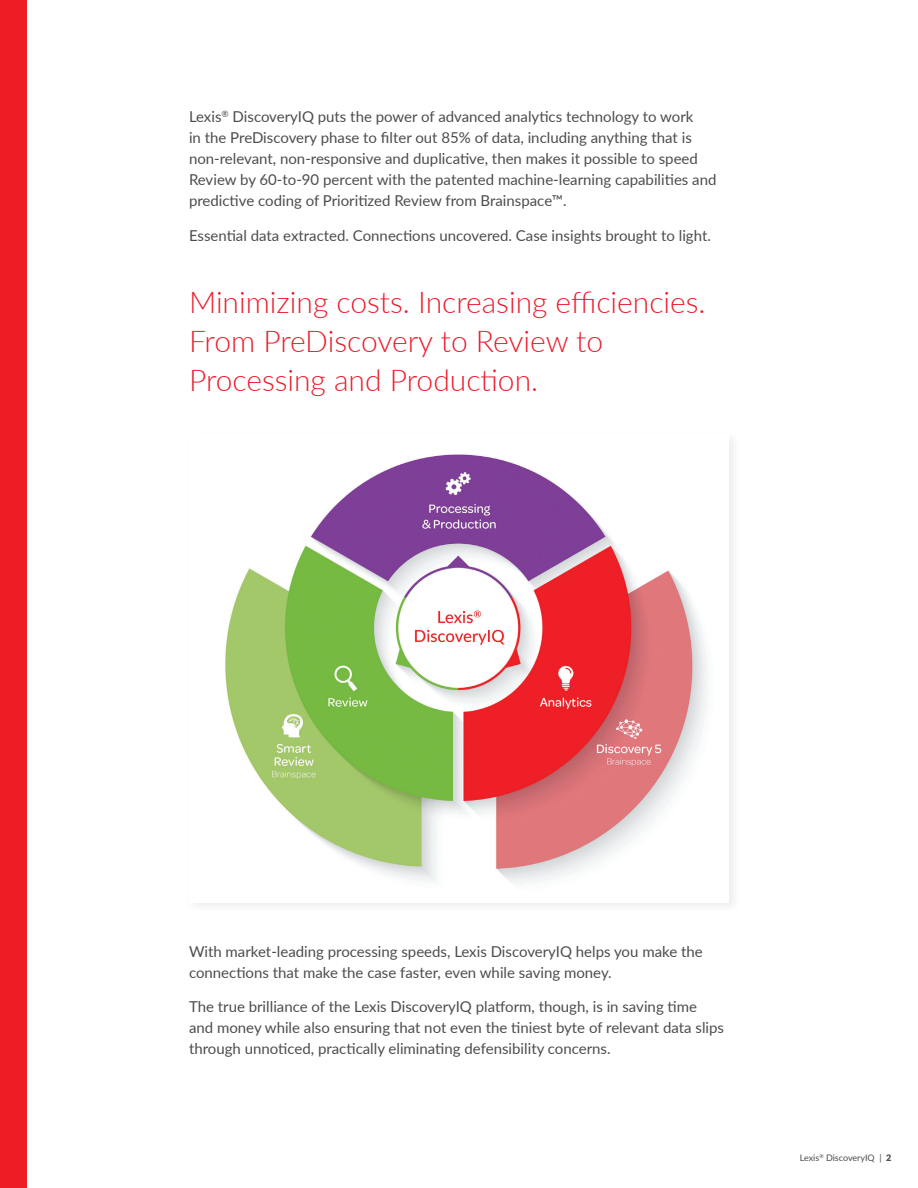
<style>
.page{position:relative;width:918px;height:1188px;background:#fff}
.page>*{position:absolute;margin:0;border:0;box-sizing:border-box;transform-origin:0 0}
.Red_Headers{font:300 30px/39px "Lato";color:#eb1c2b}
.body_copy{font:15px/21px "Lato";color:#4b4c4d}
.t1{font:9px "Lato";letter-spacing:-.005em;color:#4b4c4d}
.s1{font-weight:900}
</style>
<div class="page">
<div style="left:0;top:0;width:27px;height:1188px;background:#ee1d23"></div>
<img style="left:225px;top:454px;width:481px;height:428px">
<p class="body_copy" style="left:189px;top:106px;width:529px">Lexis<sup>®</sup> DiscoveryIQ puts the power of advanced analytics technology to work<br>in the PreDiscovery phase to filter out 85% of data, including anything that is non-relevant, non-responsive and duplicative, then makes it possible to speed Review by 60-to-90 percent with the patented machine-learning capabilities and predictive coding of Prioritized Review from Brainspace™.</p>
<p class="body_copy" style="left:189px;top:224px;width:523px">Essential data extracted. Connections uncovered. Case insights brought to light.</p>
<p class="Red_Headers" style="left:189px;top:282px;width:518px">Minimizing costs. Increasing efficiencies.<br>From PreDiscovery to Review to<br>Processing and Production.</p>
<p class="body_copy" style="left:189px;top:940px;width:515px">With market-leading processing speeds, Lexis DiscoveryIQ helps you make the connections that make the case faster, even while saving money.</p>
<p class="body_copy" style="left:189px;top:996px;width:537px">The true brilliance of the Lexis DiscoveryIQ platform, though, is in saving time and money while also ensuring that not even the tiniest byte of relevant data slips through unnoticed, practically eliminating defensibility concerns.</p>
<p class="t1" style="left:800px;top:1151px;width:93px">Lexis<sup>®</sup> DiscoveryIQ | <span class="s1">2</span></p>
</div>
